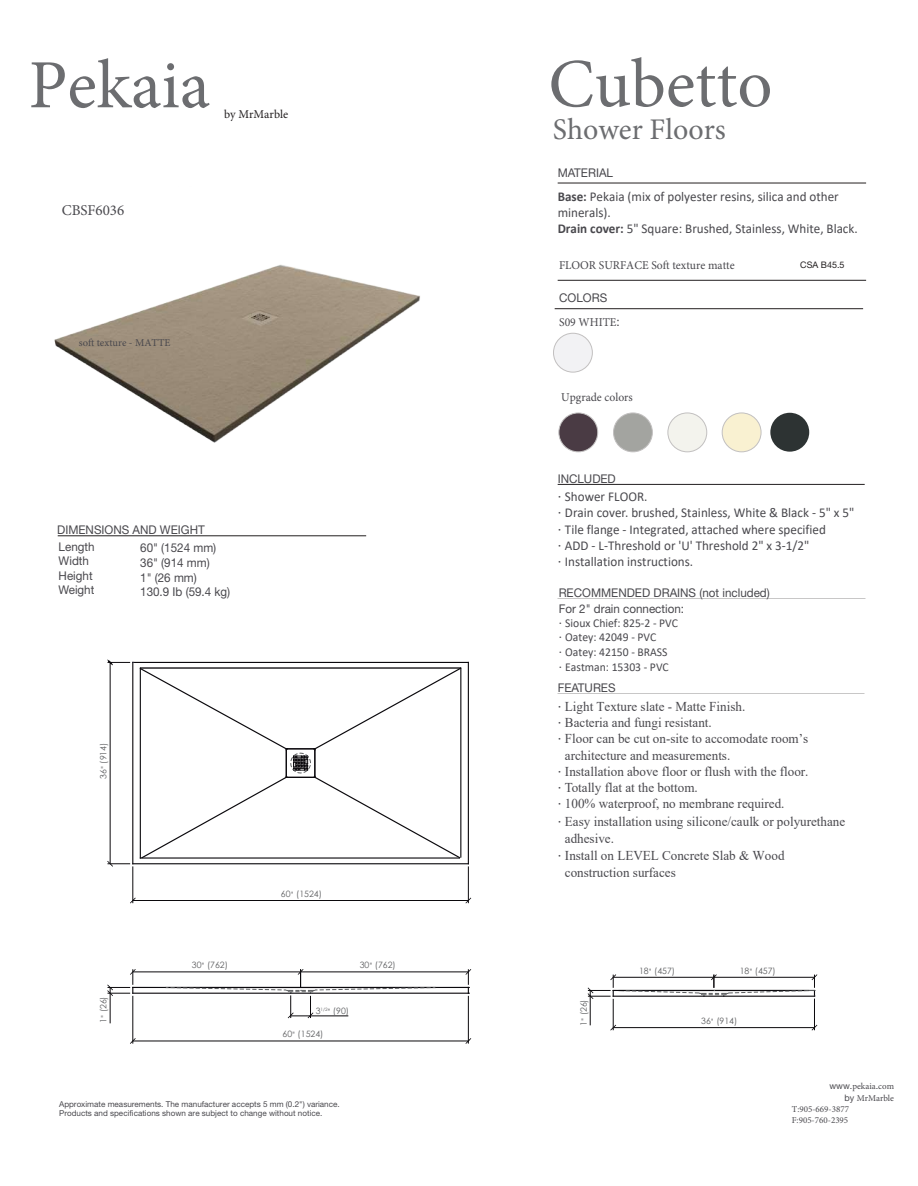
<style>
.page{position:relative;width:918px;height:1186px;background:#fff}
.page>*{position:absolute;margin:0;border:0;box-sizing:border-box;transform-origin:0 0}
.t1{font:69px "Minion Pro";color:#6c6d70}
.t2{font:30px "Minion Pro";color:#6c6d70}
.t3{font:15px "Minion Pro";color:#49484d}
.t4{font:13.5px "Times New Roman";color:#49484d}
.t5{font:13.5px/16.2px "Calibri";color:#49484d}
.t6{font:12.15px/14.7px "Helvetica Neue LT Std";color:#49484d;scale:.95 1}
.t7{font:12px/14.4px "Helvetica Neue LT Std";color:#49484d}
.t8{font:12px/14.5px "Calibri";color:#49484d}
.t9{font:12px "Minion Pro";color:#49484d}
.t10{font:12px "Minion Pro";color:#231f20}
.t11{font:10.5px "Minion Pro";color:#49484d}
.t12{font:9px/12px "Minion Pro";color:#49484d;text-align:right}
.t13{font:9px "Helvetica Neue LT Std";color:#231f20}
.t14{font:8.7px "Century Gothic";color:#5c5d5f}
.t15{font:8.1px/9.4px "Helvetica Neue LT Std";color:#49484d}
.s1{font-family:"Helvetica Neue LT Std";font-size:7.5px;color:#5c5c5f}
.s2{font-weight:700}
.s3{font-family:"Helvetica Neue LT Std"}
.s4{font-size:12.15px}
.s5{font-style:inherit}
</style>
<div class="page">
<img style="left:54px;top:264px;width:366px;height:179px">
<hr style="left:133px;top:971px;width:168px;height:1px;background:#0b090c">
<hr style="left:133px;top:900px;width:335px;height:1px;background:#0b090c">
<svg style="left:130px;top:897px;width:6px;height:6px"></svg>
<svg style="left:465px;top:897px;width:6px;height:6px"></svg>
<hr style="left:301px;top:971px;width:167px;height:1px;background:#0b090c">
<hr style="left:133px;top:996px;width:1px;height:47px;background:#0b090c">
<hr style="left:468px;top:996px;width:1px;height:47px;background:#0b090c">
<hr style="left:133px;top:1040px;width:335px;height:1px;background:#0b090c">
<svg style="left:130px;top:1038px;width:6px;height:6px"></svg>
<svg style="left:465px;top:1038px;width:6px;height:6px"></svg>
<hr style="left:133px;top:866px;width:1px;height:37px;background:#0b090c">
<hr style="left:468px;top:866px;width:1px;height:37px;background:#0b090c">
<hr style="left:133px;top:662px;width:335px;height:1px;background:#0b090d">
<hr style="left:133px;top:863px;width:335px;height:1px;background:#0b090d">
<hr style="left:468px;top:662px;width:1px;height:202px;background:#0b090d">
<hr style="left:133px;top:992px;width:158px;height:2px;background:#0b090d">
<hr style="left:310px;top:992px;width:158px;height:2px;background:#0b090d">
<hr style="left:133px;top:987px;width:335px;height:1px;background:#0b090d">
<svg style="left:465px;top:969px;width:6px;height:25px"></svg>
<hr style="left:435px;top:987px;width:33px;height:1px;background:#0b090d">
<svg style="left:107px;top:969px;width:29px;height:27px"></svg>
<svg style="left:166px;top:969px;width:269px;height:49px"></svg>
<svg style="left:107px;top:659px;width:355px;height:207px"></svg>
<hr style="left:110px;top:987px;width:1px;height:36px;background:#0b090c">
<hr style="left:291px;top:1015px;width:57px;height:1px;background:#0b090c">
<hr style="left:613px;top:999px;width:1px;height:31px;background:#0b090c">
<hr style="left:814px;top:998px;width:1px;height:32px;background:#0b090c">
<hr style="left:613px;top:1027px;width:201px;height:1px;background:#0b090c">
<svg style="left:610px;top:1024px;width:6px;height:6px"></svg>
<svg style="left:812px;top:1024px;width:5px;height:6px"></svg>
<svg style="left:588px;top:974px;width:229px;height:25px"></svg>
<hr style="left:590px;top:990px;width:1px;height:35px;background:#0b090c">
<div style="left:770px;top:413px;width:39px;height:39px;background:#2d3333;border-radius:50%"></div>
<div style="left:613px;top:413px;width:39px;height:39px;background:#a3a4a0;border-radius:50%"></div>
<div style="left:613px;top:413px;width:39px;height:39px;border:1px solid #c2c0c0;border-radius:50%"></div>
<div style="left:668px;top:413px;width:39px;height:39px;background:#f3f3ed;border-radius:50%"></div>
<div style="left:668px;top:413px;width:39px;height:39px;border:1px solid #c2c0c0;border-radius:50%"></div>
<div style="left:553px;top:333px;width:39px;height:39px;background:#f2f2f4;border-radius:50%"></div>
<div style="left:553px;top:333px;width:39px;height:39px;border:1px solid #c2c0c0;border-radius:50%"></div>
<div style="left:722px;top:413px;width:39px;height:39px;background:#f9f1d1;border-radius:50%"></div>
<div style="left:722px;top:413px;width:39px;height:39px;border:1px solid #c2c0c0;border-radius:50%"></div>
<div style="left:559px;top:413px;width:39px;height:39px;background:#4a3b44;border-radius:50%"></div>
<div style="left:559px;top:413px;width:39px;height:39px;border:1px solid #c2c0c0;border-radius:50%"></div>
<hr style="left:558px;top:183px;width:308px;height:1px;background:#231f20">
<hr style="left:558px;top:280px;width:308px;height:1px;background:#231f20">
<hr style="left:555px;top:308px;width:308px;height:1px;background:#231f20">
<hr style="left:558px;top:484px;width:307px;height:1px;background:#231f20">
<h1 class="t1" style="left:29px;top:39px;width:183px">Pekaia</h1>
<p class="t10" style="left:224px;top:106px;width:66px">by MrMarble</p>
<p class="t3" style="left:62px;top:200px;width:64px">CBSF6036</p>
<p class="t11" style="left:79px;top:335px;width:93px">soft texture - MATTE</p>
<p class="t7" style="left:57px;top:521px;width:149px;line-height:17.1px">DIMENSIONS AND WEIGHT<br>Length</p>
<p class="t7" style="left:59px;top:554px;width:37px">Width<br>Height<br>Weight</p>
<p class="t6" style="left:140px;top:540px;width:96px">60" (1524 mm)<br>36" (914 mm)<br>1" (26 mm)<br>130.9 Ib (59.4 kg)</p>
<p class="t14" style="left:97px;top:779px;width:38px;rotate:-90deg">36<span class="s1">"</span> (914)</p>
<p class="t14" style="left:281px;top:887px;width:42px">60<span class="s1">"</span> (1524)</p>
<p class="t14" style="left:97px;top:1022px;width:28px;rotate:-90deg">1<span class="s1">"</span> (26)</p>
<p class="t14" style="left:192px;top:959px;width:38px">30<span class="s1">"</span> (762)</p>
<p class="t14" style="left:360px;top:959px;width:38px">30<span class="s1">"</span> (762)</p>
<p class="t14" style="left:316px;top:1004px;width:35px">3<sup>1/2</sup><span class="s1">"</span> (90)</p>
<p class="t14" style="left:282px;top:1028px;width:42px">60<span class="s1">"</span> (1524)</p>
<p class="t15" style="left:59px;top:1099px;width:282px">Approximate measurements. The manufacturer accepts 5 mm (0.2") variance.<br>Products and specifications shown are subject to change without notice.</p>
<h1 class="t1" style="left:548px;top:38px;width:226px">Cubetto</h1>
<h2 class="t2" style="left:553px;top:110px;width:174px">Shower Floors</h2>
<p class="t7" style="left:558px;top:165px;width:57px">MATERIAL</p>
<p class="t5" style="left:558px;top:188px;width:302px"><span class="s2">Base:</span> Pekaia (mix of polyester resins, silica and other minerals).<br><span class="s2">Drain cover:</span> 5" Square: Brushed, Stainless, White, Black.</p>
<p class="t9" style="left:559px;top:257px;width:177px">FLOOR SURFACE Soft texture matte</p>
<p class="t13" style="left:800px;top:259px;width:46px">CSA B45.5</p>
<p class="t7" style="left:559px;top:291px;width:50px">COLORS</p>
<p class="t9" style="left:559px;top:314px;width:62px">S09 WHITE<span class="s3">:</span></p>
<p class="t9" style="left:561px;top:389px;width:73px">Upgrade colors</p>
<p class="t7" style="left:558px;top:471px;width:60px">INCLUDED</p>
<p class="t5" style="left:558px;top:488px;width:298px"><span class="s3">·</span> Shower FLOOR.<br><span class="s3">·</span> Drain cover. brushed, Stainless, White &amp; Black - 5" x 5" <span class="s3">·</span> Tile flange - Integrated, attached where specified<br><span class="s3">·</span> ADD - L-Threshold or 'U' Threshold 2" x 3-1/2"<br><span class="s3">·</span> Installation instructions.</p>
<p class="t7" style="left:559px;top:584px;width:213px;line-height:16.2px">RECOMMENDED DRAINS (not included)<br>For 2<span class="s4">"</span> drain connection:</p>
<p class="t8" style="left:559px;top:615px;width:121px"><span class="s3">·</span> Sioux Chief: 825-2 - PVC <span class="s3">·</span> Oatey: 42049 - PVC<br><span class="s3">·</span> Oatey: 42150 - BRASS<br><span class="s3">·</span> Eastman: 15303 - PVC</p>
<p class="t4" style="left:558px;top:697px;width:189px"><span class="s3">·</span> Light Texture slate - Matte Finish.</p>
<p class="t4" style="left:558px;top:713px;width:156px"><span class="s3">·</span> Bacteri<span class="s5">a</span> and fungi <span class="s5">resistant</span>.</p>
<p class="t4" style="left:558px;top:729px;width:252px"><span class="s3">·</span> <span class="s5">Floor</span> can be cut on-site to accomodate room’s</p>
<p class="t4" style="left:565px;top:745px;width:167px">architecture and measurements.</p>
<p class="t4" style="left:558px;top:762px;width:252px"><span class="s3">·</span> Installation above floor or flush with the floor.</p>
<p class="t4" style="left:558px;top:778px;width:142px"><span class="s3">·</span> Totally flat at the bottom.</p>
<p class="t4" style="left:558px;top:794px;width:228px"><span class="s3">·</span> 100% waterproof, no membrane required.</p>
<p class="t4" style="left:558px;top:811px;width:289px"><span class="s3">·</span> Easy installation using silicone/caulk or polyurethane</p>
<p class="t4" style="left:565px;top:829px;width:51px">adhesive.</p>
<p class="t4" style="left:558px;top:846px;width:228px"><span class="s3">·</span> Install on LEVEL Concrete Slab &amp; Wood</p>
<p class="t4" style="left:565px;top:863px;width:112px">construction surfaces</p>
<p class="t7" style="left:558px;top:680px;width:59px">FEATURES</p>
<p class="t14" style="left:578px;top:1025px;width:28px;rotate:-90deg">1<span class="s1">"</span> (26)</p>
<p class="t14" style="left:639px;top:964px;width:38px">18<span class="s1">"</span> (457)</p>
<p class="t14" style="left:740px;top:964px;width:38px">18<span class="s1">"</span> (457)</p>
<p class="t14" style="left:701px;top:1015px;width:38px">36<span class="s1">"</span> (914)</p>
<p class="t12" style="left:829px;top:1080px;width:66px"><span class="s3">www.</span>pekaia<span class="s3">.</span>com <span class="s3">by</span> MrMarble</p>
<p class="t12" style="left:792px;top:1104px;width:59px;line-height:10.8px;text-align:left">T:905-669-3877<br>F:905-760-2395</p>
</div>
